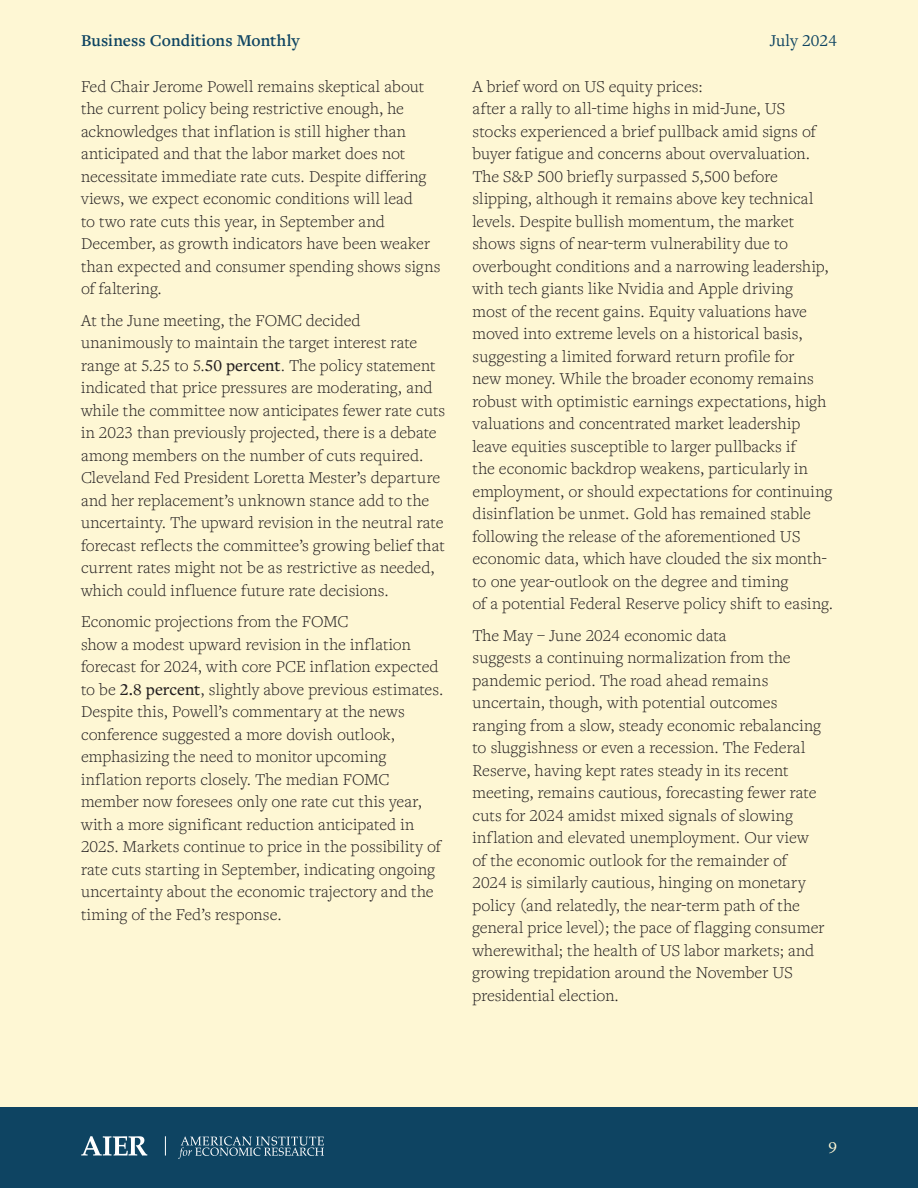
<style>
.page{position:relative;width:918px;height:1188px;background:#fef7d4}
.page>*{position:absolute;margin:0;border:0;box-sizing:border-box;transform-origin:0 0}
.t1{font:300 17.25px/22.5px "Freight Text Pro";letter-spacing:.005em;color:#231f20}
.t2{font:600 17.25px "Freight Text Pro";letter-spacing:.005em;color:#0e4462}
.t3{font:17.25px "Freight Text Pro";letter-spacing:.005em;color:#0e4462}
.t4{font:500 17.25px "Freight Text Pro";color:#fef7d4}
.s1{font-weight:500}
</style>
<div class="page">
<div style="left:0;top:1107px;width:918px;height:81px;background:#0e4462"></div>
<svg style="left:81px;top:1136px;width:243px;height:23px"></svg>
<p class="t2" style="left:81px;top:29px;width:220px">Business Conditions Monthly</p>
<p class="t3" style="left:770px;top:29px;width:69px">July 2024</p>
<p class="t1" style="left:81px;top:74px;width:361px">Fed Chair Jerome Powell remains skeptical about the current policy being restrictive enough, he acknowledges that inflation is still higher than anticipated and that the labor market does not necessitate immediate rate cuts. Despite differing views, we expect economic conditions will lead<br>to two rate cuts this year, in September and December, as growth indicators have been weaker than expected and consumer spending shows signs of faltering.</p>
<p class="t1" style="left:81px;top:308px;width:366px">At the June meeting, the FOMC decided unanimously to maintain the target interest rate range at 5.25 to 5.<span class="s1">50 percent</span>. The policy statement indicated that price pressures are moderating, and while the committee now anticipates fewer rate cuts in 2023 than previously projected, there is a debate among members on the number of cuts required.<br>Cleveland Fed President Loretta Mester’s departure and her replacement’s unknown stance add to the uncertainty. The upward revision in the neutral rate forecast reflects the committee’s growing belief that current rates might not be as restrictive as needed, which could influence future rate decisions.</p>
<p class="t1" style="left:81px;top:610px;width:364px">Economic projections from the FOMC<br>show a modest upward revision in the inflation forecast for 2024, with core PCE inflation expected to be <span class="s1">2.8 percent</span>, slightly above previous estimates.<br>Despite this, Powell’s commentary at the news conference suggested a more dovish outlook, emphasizing the need to monitor upcoming inflation reports closely. The median FOMC member now foresees only one rate cut this year, with a more significant reduction anticipated in 2025. Markets continue to price in the possibility of rate cuts starting in September, indicating ongoing uncertainty about the economic trajectory and the timing of the Fed’s response.</p>
<p class="t1" style="left:472px;top:74px;width:362px">A brief word on US equity prices:<br>after a rally to all-time highs in mid-June, US stocks experienced a brief pullback amid signs of buyer fatigue and concerns about overvaluation.<br>The S&amp;P 500 briefly surpassed 5,500 before slipping, although it remains above key technical levels. Despite bullish momentum, the market shows signs of near-term vulnerability due to overbought conditions and a narrowing leadership, with tech giants like Nvidia and Apple driving<br>most of the recent gains. Equity valuations have moved into extreme levels on a historical basis, suggesting a limited forward return profile for<br>new money. While the broader economy remains robust with optimistic earnings expectations, high valuations and concentrated market leadership leave equities susceptible to larger pullbacks if<br>the economic backdrop weakens, particularly in employment, or should expectations for continuing disinflation be unmet. Gold has remained stable following the release of the aforementioned US economic data, which have clouded the six month&shy;to one year-outlook on the degree and timing<br>of a potential Federal Reserve policy shift to easing.</p>
<p class="t1" style="left:472px;top:623px;width:353px">The May – June 2024 economic data<br>suggests a continuing normalization from the pandemic period. The road ahead remains uncertain, though, with potential outcomes ranging from a slow, steady economic rebalancing to sluggishness or even a recession. The Federal Reserve, having kept rates steady in its recent meeting, remains cautious, forecasting fewer rate cuts for 2024 amidst mixed signals of slowing inflation and elevated unemployment. Our view of the economic outlook for the remainder of 2024 is similarly cautious, hinging on monetary policy (and relatedly, the near-term path of the general price level); the pace of flagging consumer wherewithal; the health of US labor markets; and growing trepidation around the November US presidential election.</p>
<p class="t4" style="left:828px;top:1136px;width:10px">9</p>
</div>
